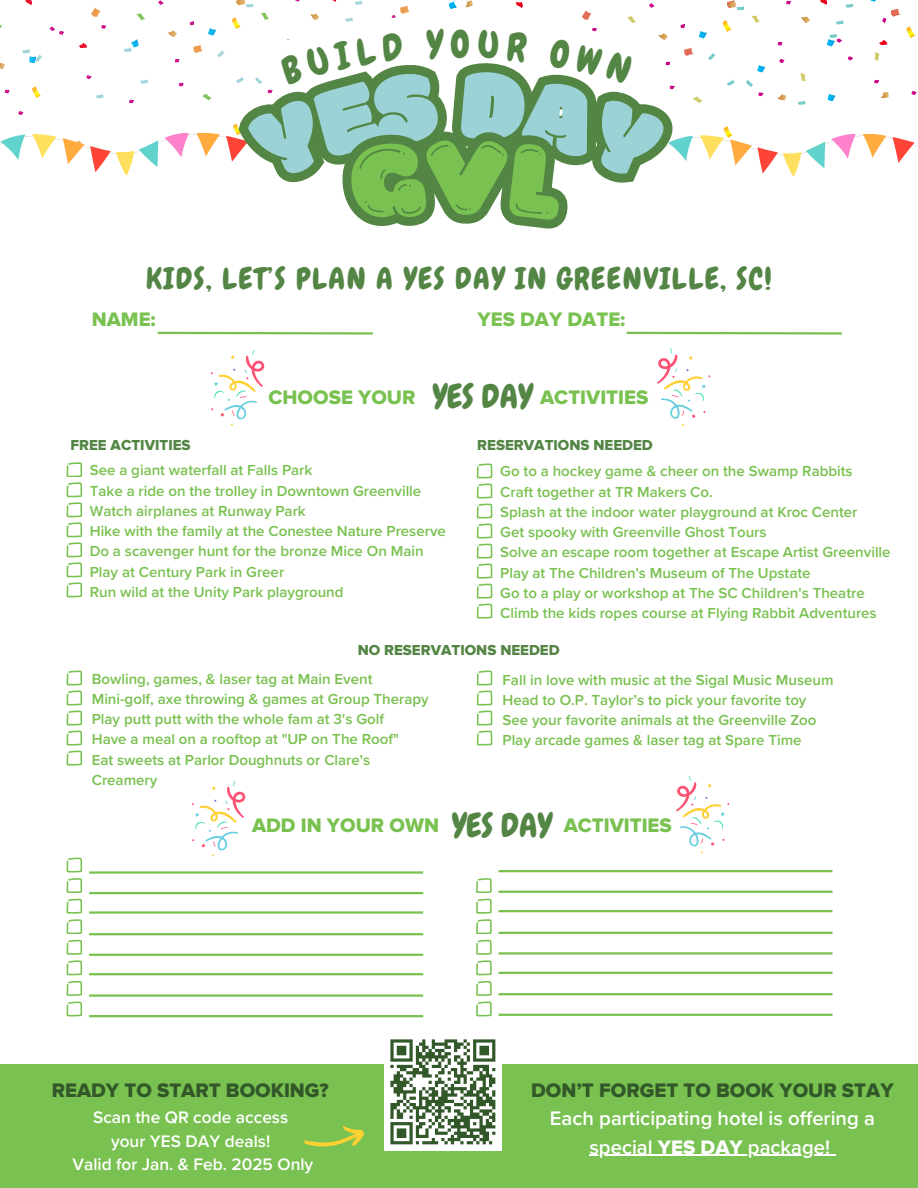
<style>
.page{position:relative;width:918px;height:1188px;background:#fff}
.page>*{position:absolute;margin:0;border:0;box-sizing:border-box;transform-origin:0 0}
.t1{font:37.5px "Chewy";color:#538544}
.t2{font:33px "Chewy";color:#538544}
.t3{font:30px "Chewy";letter-spacing:.06em;color:#538544}
.t4{font:600 20.25px/28.2px "Proxima Nova";color:#fff;text-align:center}
.t5{font:20.25px "Proxima Nova Extrabld";color:#79c150}
.t6{font:20.25px "Proxima Nova Extrabld";color:#325729}
.t7{font:600 17.25px/23.7px "Proxima Nova";color:#fff;text-align:center}
.t8{font:600 15px/20.2px "Proxima Nova";color:#79c150}
.t9{font:15px "Proxima Nova Extrabld";color:#538544}
.s1{font-family:"Proxima Nova Extrabld";font-weight:400;color:#325729}
.s2{font-family:"Proxima Nova Extrabld";font-weight:400}
</style>
<div class="page">
<svg style="left:66px;top:858px;width:16px;height:14px"></svg>
<svg style="left:66px;top:878px;width:16px;height:15px"></svg>
<svg style="left:66px;top:899px;width:16px;height:14px"></svg>
<svg style="left:66px;top:919px;width:16px;height:15px"></svg>
<svg style="left:66px;top:940px;width:16px;height:14px"></svg>
<svg style="left:66px;top:960px;width:16px;height:15px"></svg>
<svg style="left:66px;top:981px;width:16px;height:15px"></svg>
<svg style="left:66px;top:1002px;width:16px;height:14px"></svg>
<svg style="left:476px;top:878px;width:16px;height:15px"></svg>
<svg style="left:476px;top:899px;width:16px;height:14px"></svg>
<svg style="left:476px;top:919px;width:16px;height:15px"></svg>
<svg style="left:476px;top:940px;width:16px;height:14px"></svg>
<svg style="left:476px;top:960px;width:16px;height:15px"></svg>
<svg style="left:476px;top:981px;width:16px;height:15px"></svg>
<svg style="left:476px;top:1002px;width:16px;height:14px"></svg>
<hr style="left:89px;top:871px;width:334px;height:3px;background:#79c150">
<hr style="left:89px;top:892px;width:334px;height:2px;background:#79c150">
<hr style="left:89px;top:911px;width:334px;height:3px;background:#79c150">
<hr style="left:89px;top:933px;width:334px;height:2px;background:#79c150">
<hr style="left:89px;top:954px;width:334px;height:2px;background:#79c150">
<hr style="left:89px;top:973px;width:334px;height:2px;background:#79c150">
<hr style="left:89px;top:994px;width:334px;height:3px;background:#79c150">
<hr style="left:89px;top:1015px;width:334px;height:2px;background:#79c150">
<hr style="left:498px;top:870px;width:335px;height:2px;background:#79c150">
<hr style="left:498px;top:891px;width:335px;height:2px;background:#79c150">
<hr style="left:498px;top:910px;width:335px;height:2px;background:#79c150">
<hr style="left:498px;top:932px;width:335px;height:2px;background:#79c150">
<hr style="left:498px;top:952px;width:335px;height:3px;background:#79c150">
<hr style="left:498px;top:972px;width:335px;height:2px;background:#79c150">
<hr style="left:498px;top:993px;width:335px;height:2px;background:#79c150">
<hr style="left:498px;top:1014px;width:335px;height:2px;background:#79c150">
<svg style="left:66px;top:462px;width:16px;height:135px"></svg>
<svg style="left:66px;top:671px;width:16px;height:14px"></svg>
<svg style="left:66px;top:691px;width:16px;height:14px"></svg>
<svg style="left:66px;top:711px;width:16px;height:14px"></svg>
<svg style="left:66px;top:731px;width:16px;height:14px"></svg>
<svg style="left:66px;top:751px;width:16px;height:14px"></svg>
<svg style="left:477px;top:671px;width:15px;height:14px"></svg>
<svg style="left:477px;top:691px;width:15px;height:14px"></svg>
<svg style="left:477px;top:711px;width:15px;height:14px"></svg>
<svg style="left:477px;top:731px;width:15px;height:14px"></svg>
<svg style="left:626px;top:331px;width:216px;height:4px"></svg>
<svg style="left:157px;top:331px;width:216px;height:4px"></svg>
<div style="left:0;top:1064px;width:918px;height:124px;background:#79c150"></div>
<svg style="left:304px;top:1126px;width:60px;height:21px"></svg>
<svg style="left:477px;top:464px;width:15px;height:14px"></svg>
<svg style="left:477px;top:484px;width:15px;height:14px"></svg>
<svg style="left:477px;top:504px;width:15px;height:14px"></svg>
<svg style="left:477px;top:524px;width:15px;height:14px"></svg>
<svg style="left:477px;top:544px;width:15px;height:14px"></svg>
<svg style="left:477px;top:564px;width:15px;height:14px"></svg>
<svg style="left:477px;top:584px;width:15px;height:14px"></svg>
<svg style="left:477px;top:604px;width:15px;height:14px"></svg>
<div style="left:384px;top:1033px;width:118px;height:118px;background:#fff"></div>
<svg style="left:390px;top:1039px;width:106px;height:106px"></svg>
<svg style="left:657px;top:348px;width:54px;height:78px"></svg>
<svg style="left:211px;top:350px;width:54px;height:76px"></svg>
<svg style="left:676px;top:776px;width:54px;height:78px"></svg>
<svg style="left:192px;top:781px;width:54px;height:76px"></svg>
<hr style="left:589px;top:1155px;width:69px;height:1px;background:#fff">
<hr style="left:658px;top:1155px;width:85px;height:1px;background:#fff">
<hr style="left:743px;top:1155px;width:87px;height:1px;background:#fff">
<svg style="left:0;top:0;width:918px;height:229px"></svg>
<p class="t1" style="left:450px;top:20px;width:22px">O</p>
<p class="t3" style="left:146px;top:260px;width:627px">KIDS, LET’S PLAN A YES DAY IN GREENVILLE, SC!</p>
<p class="t5" style="left:92px;top:310px;width:66px">NAME:</p>
<p class="t5" style="left:478px;top:310px;width:149px">YES DAY DATE:</p>
<p class="t9" style="left:71px;top:438px;width:122px">FREE ACTIVITIES</p>
<p class="t5" style="left:269px;top:388px;width:148px">CHOOSE YOUR</p>
<p class="t2" style="left:432px;top:376px;width:101px">YES DAY</p>
<p class="t5" style="left:540px;top:388px;width:110px">ACTIVITIES</p>
<p class="t9" style="left:477px;top:438px;width:177px">RESERVATIONS NEEDED</p>
<p class="t8" style="left:90px;top:461px;width:224px">See a giant waterfall at Falls Park</p>
<h2 class="t8" style="left:90px;top:481px;width:333px">Take a ride on the trolley in Downtown Greenville</h2>
<h1 class="t8" style="left:90px;top:501px;width:218px">Watch airplanes at Runway Park</h1>
<h1 class="t8" style="left:90px;top:521px;width:358px">Hike with the family at the Conestee Nature Preserve</h1>
<p class="t8" style="left:90px;top:542px;width:335px">Do a scavenger hunt for the bronze Mice On Main</p>
<p class="t8" style="left:90px;top:562px;width:196px">Play at Century Park in Greer</p>
<h3 class="t8" style="left:90px;top:582px;width:255px">Run wild at the Unity Park playground</h3>
<p class="t8" style="left:500px;top:461px;width:354px">Go to a hockey game &amp; cheer on the Swamp Rabbits</p>
<p class="t8" style="left:500px;top:482px;width:214px">Craft together at TR Makers Co.</p>
<p class="t8" style="left:500px;top:502px;width:359px">Splash at the indoor water playground at Kroc Center</p>
<p class="t8" style="left:500px;top:522px;width:268px">Get spooky with Greenville Ghost Tours</p>
<p class="t8" style="left:500px;top:542px;width:392px">Solve an escape room together at Escape Artist Greenville</p>
<p class="t8" style="left:500px;top:563px;width:312px">Play at The Children's Museum of The Upstate</p>
<p class="t8" style="left:500px;top:583px;width:366px">Go to a play or workshop at The SC Children's Theatre</p>
<p class="t8" style="left:500px;top:603px;width:378px">Climb the kids ropes course at Flying Rabbit Adventures</p>
<p class="t9" style="left:358px;top:643px;width:204px">NO RESERVATIONS NEEDED</p>
<h4 class="t8" style="left:92px;top:669px;width:282px">Bowling, games, &amp; laser tag at Main Event</h4>
<p class="t8" style="left:92px;top:689px;width:338px">Mini-golf, axe throwing &amp; games at Group Therapy</p>
<p class="t8" style="left:92px;top:709px;width:294px">Play putt putt with the whole fam at 3's Golf</p>
<p class="t8" style="left:92px;top:730px;width:309px">Have a meal on a rooftop at "UP on The Roof"</p>
<p class="t8" style="left:92px;top:750px;width:280px">Eat sweets at Parlor Doughnuts or Clare's<br>Creamery</p>
<h4 class="t8" style="left:503px;top:670px;width:333px">Fall in love with music at the Sigal Music Museum</h4>
<p class="t8" style="left:503px;top:690px;width:306px">Head to O.P. Taylor’s to pick your favorite toy</p>
<p class="t8" style="left:503px;top:710px;width:316px">See your favorite animals at the Greenville Zoo</p>
<h3 class="t8" style="left:503px;top:731px;width:301px">Play arcade games &amp; laser tag at Spare Time</h3>
<p class="t5" style="left:252px;top:816px;width:189px">ADD IN YOUR OWN</p>
<p class="t2" style="left:452px;top:805px;width:101px">YES DAY</p>
<p class="t5" style="left:564px;top:816px;width:110px">ACTIVITIES</p>
<h3 class="t6" style="left:52px;top:1081px;width:279px">READY TO START BOOKING?</h3>
<p class="t7" style="left:72px;top:1106px;width:242px">Scan the QR code access<br>your YES DAY deals!<br>Valid for Jan. &amp; Feb. 2025 Only</p>
<p class="t4" style="left:531px;top:1077px;width:364px"><span class="s1">DON’T FORGET TO BOOK YOUR STAY<br></span>Each participating hotel is offering a</p>
<p class="t4" style="left:589px;top:1133px;width:242px">special <span class="s2">YES DAY</span> package!</p>
</div>
